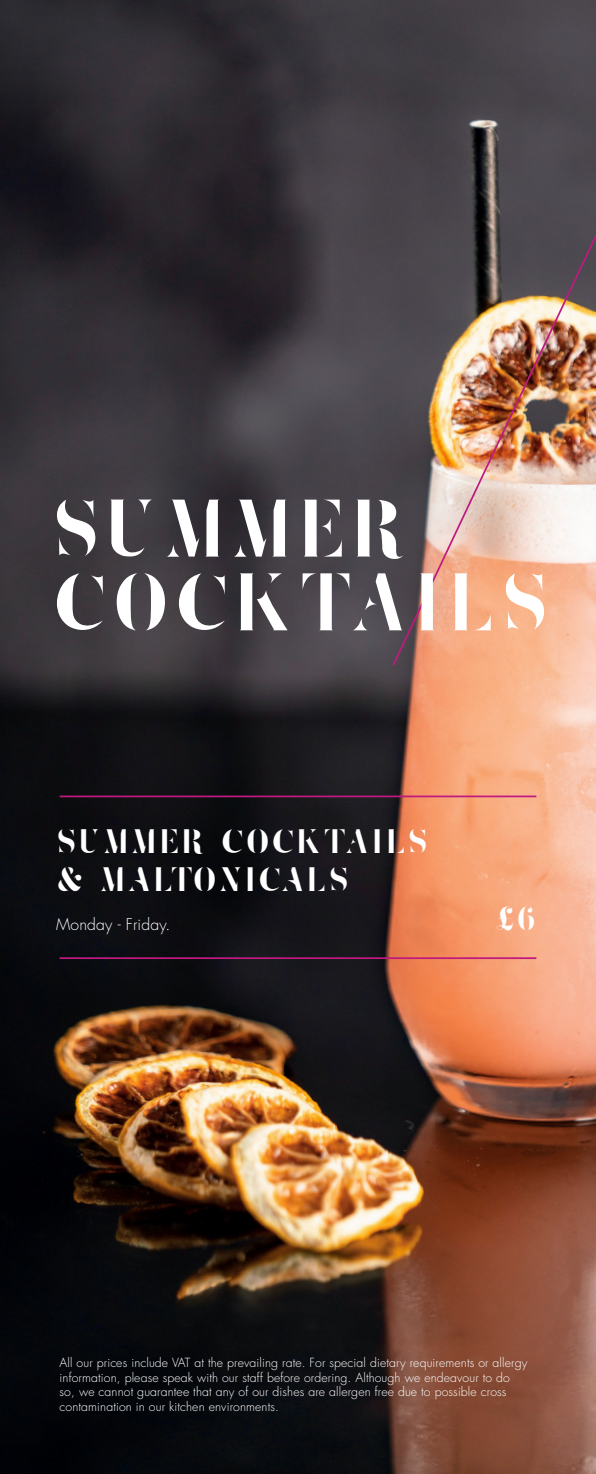
<style>
.page{position:relative;width:596px;height:1474px;background:#fff}
.page>*{position:absolute;margin:0;border:0;box-sizing:border-box;transform-origin:0 0}
.t1{font:71.4px/73.7px "Zefani Stencil";letter-spacing:.05em;color:#fff}
.t2{font:29.75px/38.5px "Zefani Stencil";letter-spacing:.05em;color:#fff}
.t3{font:29.75px "Pistilli";color:#fff}
.t4{font:300 15.75px "Futura TR";letter-spacing:.01em;color:#fff}
.t5{font:300 12.25px/14.7px "Futura TR";letter-spacing:.01em;color:#fff}
.s1{font-family:"Zefani Stencil"}
</style>
<div class="page">
<img style="left:0;top:0;width:595px;height:1473px">
<img style="left:390px;top:0;width:205px;height:667px">
<hr style="left:60px;top:795px;width:476px;height:2px;background:#be1a80">
<hr style="left:60px;top:957px;width:476px;height:2px;background:#be1a80">
<h1 class="t1" style="left:51px;top:495px;width:499px">SUMMER<br>COCKTAILS</h1>
<h2 class="t2" style="left:56px;top:823px;width:373px">SUMMER COCKTAILS &amp; MALTONICALS</h2>
<p class="t4" style="left:56px;top:914px;width:116px">Monday - Friday.</p>
<h2 class="t3" style="left:496px;top:899px;width:42px">£<span class="s1">6</span></h2>
<p class="t5" style="left:60px;top:1355px;width:469px">All our prices include VAT at the prevailing rate. For special dietary requirements or allergy information, please speak with our staff before ordering. Although we endeavour to do so, we cannot guarantee that any of our dishes are allergen free due to possible cross contamination in our kitchen environments.</p>
</div>
